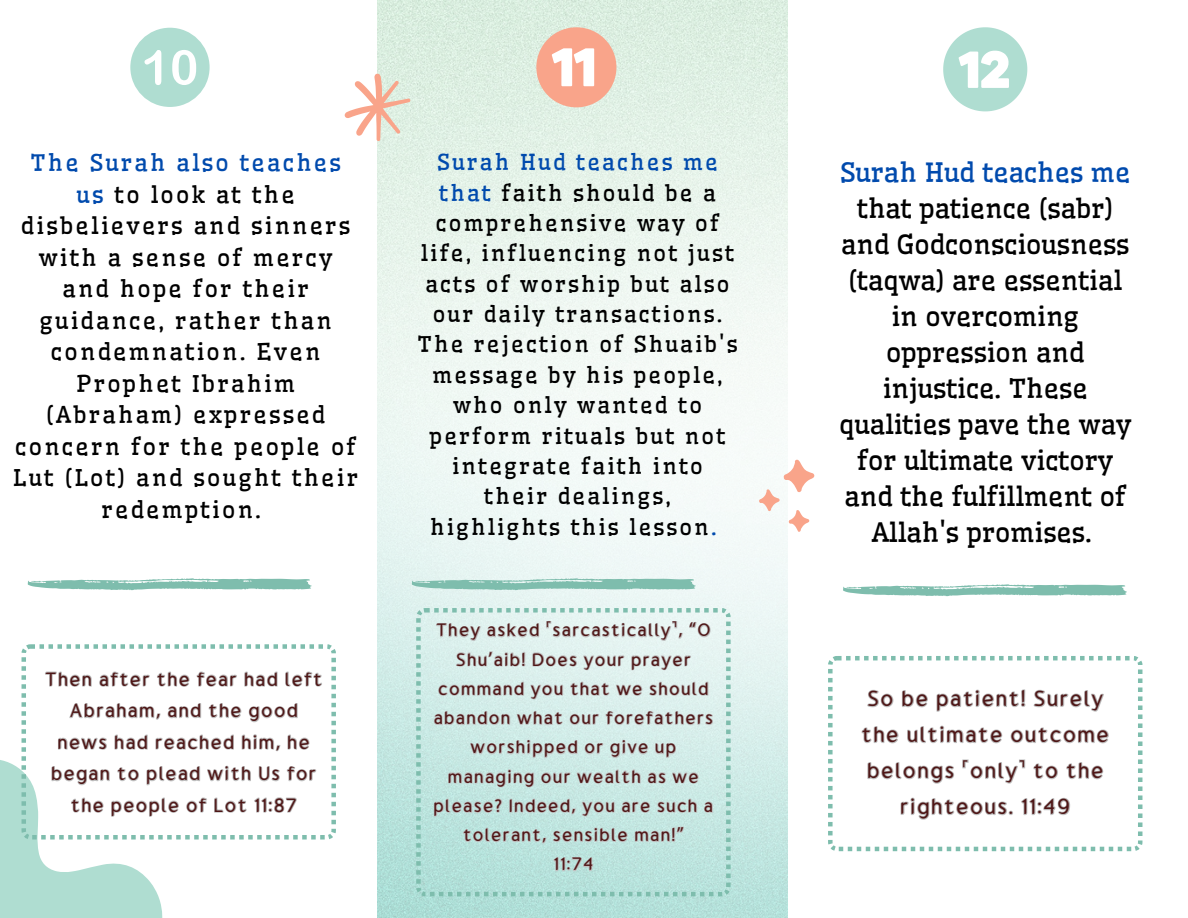
<style>
.page{position:relative;width:1188px;height:918px;background:#fff}
.page>*{position:absolute;margin:0;border:0;box-sizing:border-box;transform-origin:0 0}
.t1{font:26.25px/36px "Wellfleet";color:#000;text-align:center}
.t2{font:26.1px/36px "Gumela Arabic";letter-spacing:.06em;color:#4e1616;text-align:center}
.t3{font:23.1px/31.5px "Gumela Arabic";letter-spacing:.06em;color:#4e1616;text-align:center}
.t4{font:22.8px/31.5px "Wellfleet";letter-spacing:.1em;color:#000;text-align:center}
.t5{font:21.75px/30.3px "Wellfleet";letter-spacing:.1em;color:#000;text-align:center}
.t6{font:21.6px/29.2px "Gumela Arabic";letter-spacing:.06em;color:#4e1616;text-align:center}
.s1{color:#004aad}
.s2{font-family:"Noto Sans"}
</style>
<div class="page">
<svg style="left:0;top:687px;width:163px;height:231px;fill:#afddd1"></svg>
<img style="left:378px;top:0;width:409px;height:918px">
<svg style="left:345px;top:74px;width:65px;height:67px"></svg>
<svg style="left:412px;top:578px;width:284px;height:12px;background:#9cccc0"></svg>
<svg style="left:28px;top:578px;width:284px;height:12px"></svg>
<svg style="left:758px;top:459px;width:57px;height:73px"></svg>
<svg style="left:828px;top:656px;width:314px;height:195px"></svg>
<svg style="left:843px;top:584px;width:284px;height:12px"></svg>
<svg style="left:416px;top:608px;width:315px;height:288px;background:#bae0da"></svg>
<svg style="left:22px;top:644px;width:314px;height:196px"></svg>
<div style="left:130px;top:28px;width:79px;height:78px;background:#afddd1;border-radius:50%"></div>
<svg style="left:145px;top:50px;width:16px;height:35px"></svg>
<svg style="left:172px;top:50px;width:24px;height:35px"></svg>
<svg style="left:536px;top:27px;width:80px;height:80px;background:#f3c2ae"></svg>
<svg style="left:943px;top:27px;width:84px;height:84px"></svg>
<svg style="left:866px;top:684px;width:239px;height:29px"></svg>
<svg style="left:861px;top:724px;width:249px;height:21px"></svg>
<svg style="left:866px;top:751px;width:239px;height:80px"></svg>
<svg style="left:44px;top:670px;width:279px;height:18px"></svg>
<svg style="left:51px;top:694px;width:267px;height:124px"></svg>
<svg style="left:433px;top:614px;width:281px;height:259px;background:#cce2df"></svg>
<p class="t4" style="left:13px;top:147px;width:346px"><span class="s1">The Surah also teaches<br>us</span> to look at the disbelievers and sinners with a sense of mercy and hope for their guidance, rather than condemnation. Even<br>Prophet Ibrahim (Abraham) expressed concern for the people of<br>Lut (Lot) and sought their redemption.</p>
<p class="t3" style="left:45px;top:666px;width:279px">Then after the fear had left<br>Abraham, and the good news had reached him, he began to plead with Us for the people of Lot 11:87</p>
<p class="t5" style="left:417px;top:147px;width:322px"><span class="s1">Surah Hud teaches me that</span> faith should be a comprehensive way of life, influencing not just acts of worship but also our daily transactions.<br>The rejection of Shuaib's message by his people, who only wanted to perform rituals but not integrate faith into<br>their dealings, highlights this lesson<span class="s1">.</span></p>
<p class="t6" style="left:434px;top:618px;width:281px">They asked <span class="s2">˹</span>sarcastically<span class="s2">˺</span>, “O<br>Shu’aib! Does your prayer command you that we should abandon what our forefathers worshipped or give up managing our wealth as we please? Indeed, you are such a tolerant, sensible man!”</p>
<p class="t6" style="left:553px;top:852px;width:42px">11:74</p>
<p class="t1" style="left:839px;top:154px;width:294px"><span class="s1">Surah Hud teaches me </span>that patience (sabr) and Godconsciousness (taqwa) are essential in overcoming oppression and injustice. These qualities pave the way for ultimate victory and the fulfillment of<br>Allah's promises.</p>
<p class="t2" style="left:861px;top:683px;width:249px">So be patient! Surely the ultimate outcome belongs <span class="s2">˹</span>only<span class="s2">˺</span> to the righteous. 11:49</p>
</div>
